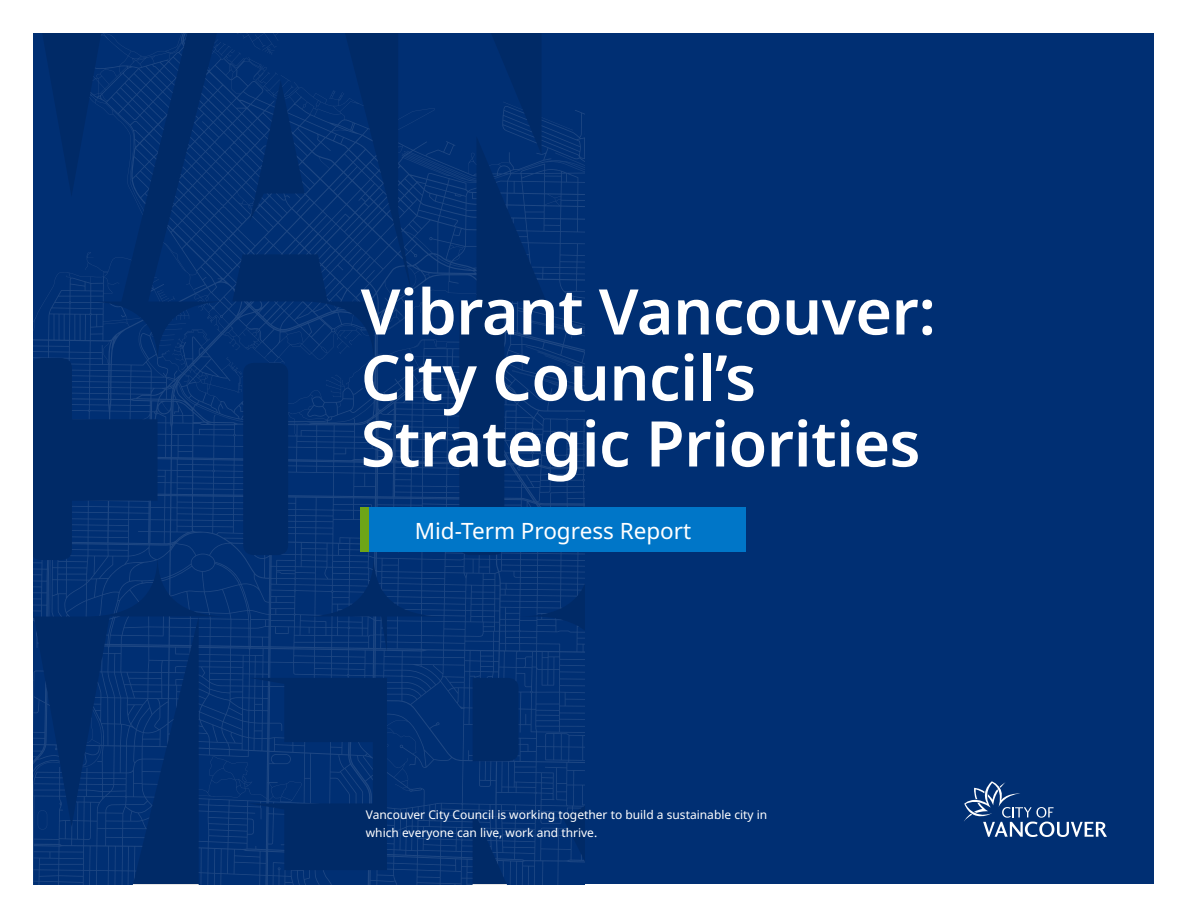
<style>
.page{position:relative;width:1188px;height:918px;background:#fff}
.page>*{position:absolute;margin:0;border:0;box-sizing:border-box;transform-origin:0 0}
._1_-_Title__T{font:600 63px/66px "Noto Sans";letter-spacing:-.01em;color:#fff}
._2_-_Subtitle__T{font:22.5px "Noto Sans";color:#fff}
._4_-_Small_Body__T{font:12px/18px "Noto Sans";color:#fff}
</style>
<div class="page">
<div style="left:34px;top:34px;width:1120px;height:850px;background:#002f73"></div>
<svg style="left:89px;top:34px;width:110px;height:8px"></svg>
<svg style="left:34px;top:42px;width:551px;height:842px"></svg>
<svg style="left:36px;top:631px;width:3px;height:17px"></svg>
<svg style="left:49px;top:560px;width:2px;height:57px"></svg>
<svg style="left:155px;top:310px;width:34px;height:36px"></svg>
<svg style="left:281px;top:75px;width:12px;height:21px"></svg>
<svg style="left:197px;top:300px;width:8px;height:11px"></svg>
<svg style="left:151px;top:277px;width:24px;height:25px"></svg>
<svg style="left:214px;top:34px;width:122px;height:21px"></svg>
<svg style="left:352px;top:298px;width:6px;height:4px"></svg>
<svg style="left:38px;top:810px;width:9px;height:20px"></svg>
<svg style="left:489px;top:102px;width:96px;height:292px"></svg>
<svg style="left:964px;top:781px;width:143px;height:56px"></svg>
<div style="left:361px;top:508px;width:384px;height:44px;background:#0076c8"></div>
<div style="left:361px;top:508px;width:8px;height:44px;background:#6ea516"></div>
<p class="_1_-_Title__T" style="left:361px;top:280px;width:577px">Vibrant Vancouver:<br>City Council’s<br>Strategic Priorities</p>
<p class="_2_-_Subtitle__T" style="left:415px;top:514px;width:278px">Mid-Term Progress Report</p>
<p class="_4_-_Small_Body__T" style="left:366px;top:806px;width:403px">Vancouver City Council is working together to build a sustainable city in which everyone can live, work and thrive.</p>
</div>
